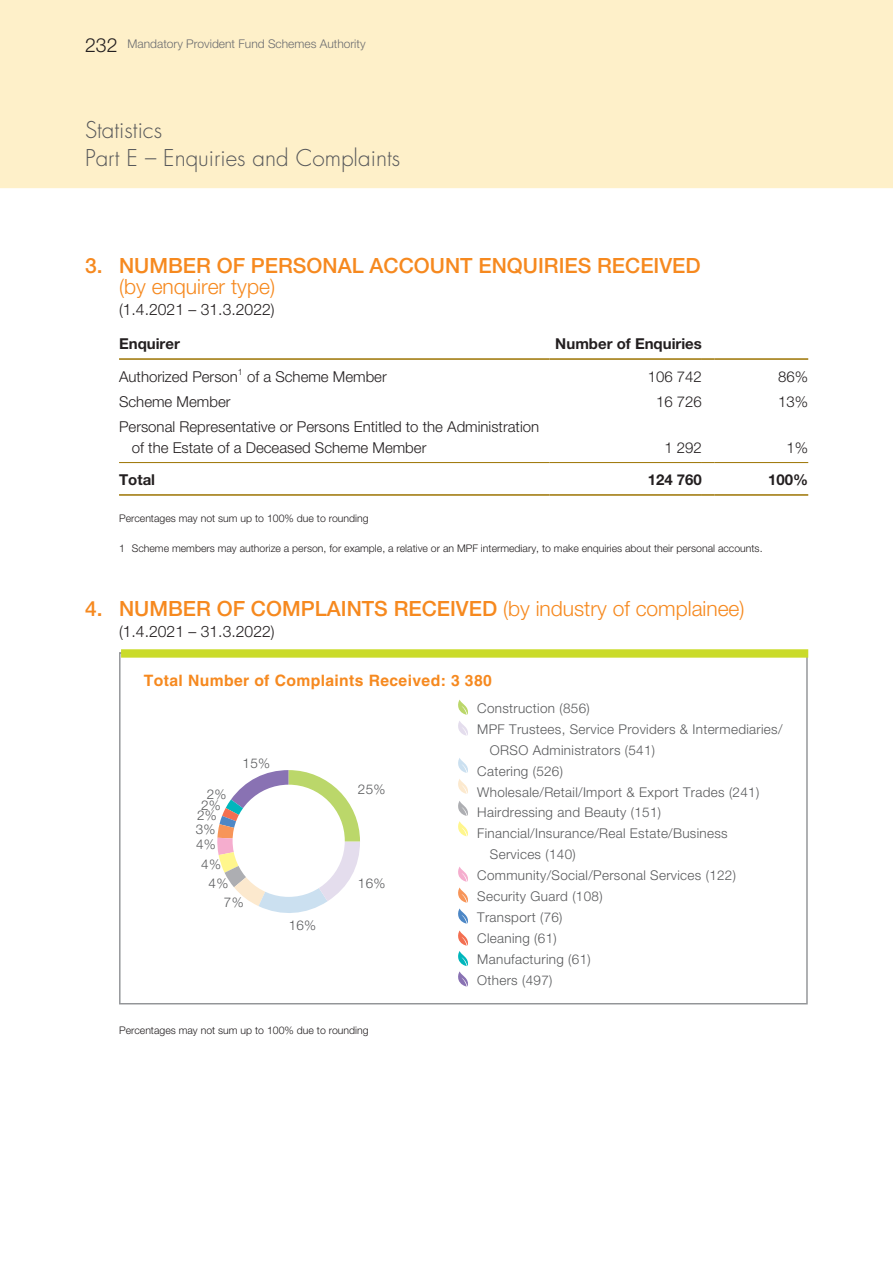
<style>
.page{position:relative;width:893px;height:1263px;background:#fef0c9}
.page>*{position:absolute;margin:0;border:0;box-sizing:border-box;transform-origin:0 0}
.t1{font:300 22.5px/28.5px "Futura Std";color:#57585a}
.t2{font:500 21px "Helvetica Neue LT Std";color:#f6891f}
.t3{font:300 21px "Helvetica Neue LT Std";color:#f6891f}
.t4{font:300 15.75px "Helvetica Neue LT Std";color:#231f20}
.t5{font:700 15.75px "Helvetica LT Std";letter-spacing:.025em;color:#f6891f}
.t6{font:300 15px/21px "Helvetica Neue LT Std";color:#231f20}
.t7{font:700 15px "Helvetica Neue LT Std";color:#231f20}
.t8{font:300 13.5px "Helvetica Neue LT Std";letter-spacing:.025em;color:#595a5c}
.t9{font:300 12px "Helvetica Neue LT Std";color:#6c6d70}
.t10{font:300 10.5px "Helvetica Neue LT Std";color:#231f20}
.t11{font:300 8.7px "Helvetica Neue LT Std";color:#231f20}
.s1{font-size:19.5px;color:#231f20}
</style>
<div class="page">
<div style="left:0;top:188px;width:893px;height:1075px;background:#fff"></div>
<hr style="left:119px;top:462px;width:430px;height:1px;background:#9c7302">
<hr style="left:549px;top:462px;width:153px;height:1px;background:#9c7302">
<svg style="left:702px;top:462px;width:13px;height:1px"></svg>
<hr style="left:715px;top:462px;width:93px;height:1px;background:#9c7302">
<hr style="left:119px;top:494px;width:430px;height:2px;background:#9c7302">
<hr style="left:549px;top:494px;width:153px;height:2px;background:#9c7302">
<svg style="left:702px;top:494px;width:13px;height:2px"></svg>
<hr style="left:715px;top:494px;width:93px;height:2px;background:#9c7302">
<hr style="left:119px;top:358px;width:430px;height:2px;background:#9c7302">
<hr style="left:549px;top:358px;width:153px;height:2px;background:#9c7302">
<svg style="left:702px;top:358px;width:13px;height:2px"></svg>
<hr style="left:715px;top:358px;width:93px;height:2px;background:#9c7302">
<div style="left:120px;top:653px;width:687px;height:351px;background:#fff"></div>
<div style="left:121px;top:649px;width:687px;height:9px;background:#cadb2a"></div>
<svg style="left:217px;top:770px;width:143px;height:143px"></svg>
<div style="left:233px;top:785px;width:112px;height:112px;background:#fff;border-radius:50%"></div>
<svg style="left:458px;top:699px;width:10px;height:37px"></svg>
<svg style="left:458px;top:758px;width:10px;height:15px"></svg>
<svg style="left:458px;top:779px;width:10px;height:15px"></svg>
<svg style="left:458px;top:801px;width:10px;height:35px"></svg>
<svg style="left:458px;top:867px;width:10px;height:57px"></svg>
<svg style="left:458px;top:930px;width:10px;height:57px"></svg>
<p class="t9" style="left:85px;top:36px;width:282px"><span class="s1">232</span> Mandatory Provident Fund Schemes Authority</p>
<h1 class="t1" style="left:85px;top:116px;width:317px">Statistics<br>Part E – Enquiries and Complaints</h1>
<h2 class="t2" style="left:85px;top:253px;width:195px">3. NUMBER OF PERSONAL</h2>
<h2 class="t2" style="left:370px;top:253px;width:30px">ACCOUNT</h2>
<h2 class="t2" style="left:478px;top:253px;width:27px">ENQUIRIES</h2>
<h2 class="t2" style="left:597px;top:253px;width:29px">RECEIVED</h2>
<h2 class="t3" style="left:119px;top:273px;width:157px">(by enquirer type)</h2>
<p class="t4" style="left:119px;top:299px;width:157px">(1.4.2021 – 31.3.2022)</p>
<p class="t7" style="left:119px;top:335px;width:62px">Enquirer</p>
<p class="t7" style="left:555px;top:335px;width:148px">Number of Enquiries</p>
<p class="t6" style="left:119px;top:366px;width:120px">Authorized Person</p>
<p class="t11" style="left:238px;top:367px;width:6px">1</p>
<p class="t6" style="left:247px;top:366px;width:141px">of a Scheme Member</p>
<p class="t6" style="left:648px;top:366px;width:56px">106 742</p>
<p class="t6" style="left:778px;top:366px;width:32px">86%</p>
<p class="t6" style="left:119px;top:391px;width:113px">Scheme Member</p>
<p class="t6" style="left:656px;top:391px;width:47px">16 726</p>
<p class="t6" style="left:778px;top:391px;width:32px">13%</p>
<p class="t6" style="left:132px;top:416px;width:409px;text-indent:-13px">Personal Representative or Persons Entitled to the Administration of the Estate of a Deceased Scheme Member</p>
<p class="t6" style="left:664px;top:437px;width:39px">1 292</p>
<p class="t6" style="left:787px;top:437px;width:23px">1%</p>
<p class="t7" style="left:119px;top:471px;width:38px">Total</p>
<p class="t7" style="left:648px;top:471px;width:56px">124 760</p>
<p class="t7" style="left:768px;top:471px;width:42px">100%</p>
<p class="t10" style="left:119px;top:512px;width:251px">Percentages may not sum up to 100% due to rounding</p>
<p class="t10" style="left:119px;top:542px;width:645px">1 Scheme members may authorize a person, for example, a relative or an MPF intermediary, to make enquiries about their personal accounts.</p>
<h2 class="t2" style="left:85px;top:595px;width:196px">4. NUMBER OF COMPLAINTS</h2>
<h2 class="t2" style="left:394px;top:595px;width:29px">RECEIVED</h2>
<h2 class="t3" style="left:503px;top:595px;width:243px">(by industry of complainee)</h2>
<p class="t4" style="left:119px;top:621px;width:157px">(1.4.2021 – 31.3.2022)</p>
<p class="t5" style="left:144px;top:671px;width:349px">Total Number of Complaints Received: 3 380</p>
<p class="t8" style="left:207px;top:786px;width:21px">2%</p>
<p class="t8" style="left:201px;top:797px;width:21px">2%</p>
<p class="t8" style="left:197px;top:807px;width:21px">2%</p>
<p class="t8" style="left:196px;top:820px;width:21px">3%</p>
<p class="t8" style="left:196px;top:836px;width:21px">4%</p>
<p class="t8" style="left:201px;top:856px;width:21px">4%</p>
<p class="t8" style="left:209px;top:874px;width:21px">4%</p>
<p class="t8" style="left:243px;top:755px;width:29px">15%</p>
<p class="t8" style="left:224px;top:894px;width:21px">7%</p>
<p class="t8" style="left:289px;top:917px;width:29px">16%</p>
<p class="t8" style="left:358px;top:780px;width:29px">25%</p>
<p class="t8" style="left:358px;top:874px;width:29px">16%</p>
<p class="t10" style="left:119px;top:1024px;width:251px">Percentages may not sum up to 100% due to rounding</p>
<p class="t8" style="left:477px;top:700px;width:114px">Construction (856)</p>
<p class="t8" style="left:477px;top:721px;width:307px">MPF Trustees, Service Providers &amp; Intermediaries/</p>
<p class="t8" style="left:490px;top:741px;width:167px">ORSO Administrators (541)</p>
<p class="t8" style="left:477px;top:762px;width:87px">Catering (526)</p>
<p class="t8" style="left:477px;top:783px;width:284px">Wholesale/Retail/Import &amp; Export Trades (241)</p>
<p class="t8" style="left:477px;top:804px;width:185px">Hairdressing and Beauty (151)</p>
<p class="t8" style="left:477px;top:825px;width:252px">Financial/Insurance/Real Estate/Business</p>
<p class="t8" style="left:490px;top:846px;width:87px">Services (140)</p>
<p class="t8" style="left:477px;top:867px;width:260px">Community/Social/Personal Services (122)</p>
<p class="t8" style="left:477px;top:888px;width:127px">Security Guard (108)</p>
<p class="t8" style="left:477px;top:909px;width:87px">Transport (76)</p>
<p class="t8" style="left:477px;top:930px;width:81px">Cleaning (61)</p>
<p class="t8" style="left:477px;top:951px;width:115px">Manufacturing (61)</p>
<p class="t8" style="left:477px;top:972px;width:77px">Others (497)</p>
</div>
